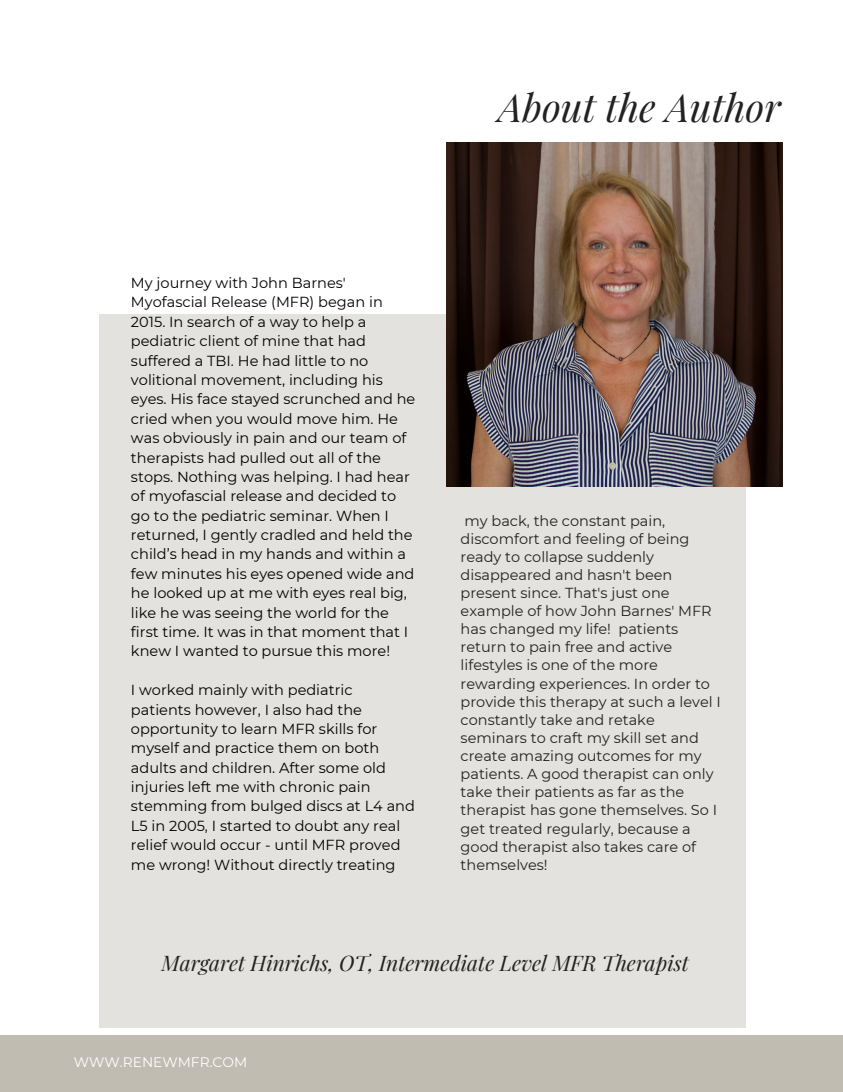
<style>
.page{position:relative;width:843px;height:1092px;background:#fff}
.page>*{position:absolute;margin:0;border:0;box-sizing:border-box;transform-origin:0 0}
.t1{font:italic 38.5px "Playfair Display";color:#222}
.t2{font:italic 21px "Playfair Display";color:#222}
.t3{font:14.7px/19.2px "Montserrat";color:#000}
.t4{font:14.35px/18.2px "Montserrat";color:#222}
.t5{font:13.65px "Montserrat";color:#fff}
</style>
<div class="page">
<div style="left:0;top:1035px;width:843px;height:57px;background:#c0bcb1"></div>
<div style="left:99px;top:315px;width:646px;height:713px;background:#e4e2de"></div>
<img style="left:446px;top:143px;width:336px;height:344px">
<p class="t1" style="left:498px;top:80px;width:284px">About the Author</p>
<p class="t3" style="left:131px;top:273px;width:286px">My journey with John Barnes' Myofascial Release (MFR) began in 2015. In search of a way to help a pediatric client of mine that had suffered a TBI. He had little to no volitional movement, including his eyes. His face stayed scrunched and he cried when you would move him. He was obviously in pain and our team of therapists had pulled out all of the stops. Nothing was helping. I had hear of myofascial release and decided to go to the pediatric seminar. When I returned, I gently cradled and held the child’s head in my hands and within a few minutes his eyes opened wide and he looked up at me with eyes real big, like he was seeing the world for the first time. It was in that moment that I knew I wanted to pursue this more!</p>
<p class="t3" style="left:131px;top:680px;width:285px">I worked mainly with pediatric patients however, I also had the opportunity to learn MFR skills for myself and practice them on both adults and children. After some old injuries left me with chronic pain stemming from bulged discs at L4 and L5 in 2005, I started to doubt any real relief would occur - until MFR proved me wrong! Without directly treating</p>
<p class="t4" style="left:460px;top:511px;width:262px">my back, the constant pain, discomfort and feeling of being ready to collapse suddenly disappeared and hasn't been present since. That's just one example of how John Barnes' MFR has changed my life! patients return to pain free and active lifestyles is one of the more rewarding experiences. In order to provide this therapy at such a level I constantly take and retake seminars to craft my skill set and create amazing outcomes for my patients. A good therapist can only take their patients as far as the therapist has gone themselves. So I get treated regularly, because a good therapist also takes care of themselves!</p>
<p class="t2" style="left:161px;top:949px;width:529px">Margaret Hinrichs, OT, Intermediate Level MFR Therapist</p>
<p class="t5" style="left:74px;top:1053px;width:175px">WWW.RENEWMFR.COM</p>
</div>
